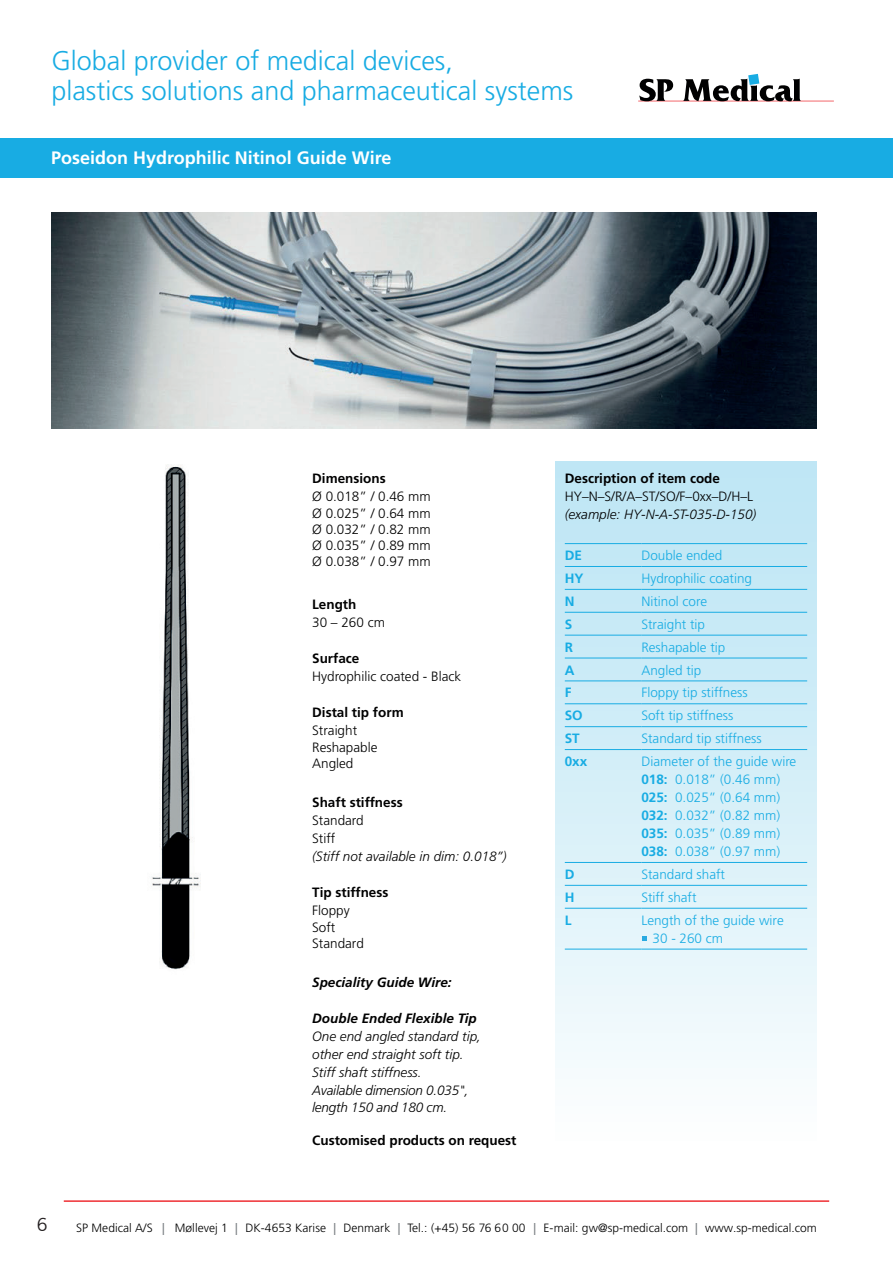
<style>
.page{position:relative;width:893px;height:1263px;background:#fff}
.page>*{position:absolute;margin:0;border:0;box-sizing:border-box;transform-origin:0 0}
.t1{font:300 27px/30px "Frutiger LT Std";color:#18ace3}
.t2{font:700 18px "Frutiger LT Std";color:#fff}
.t3{font:18px "News Gothic BT";color:#231f20}
.t4{font:300 13.5px/18px "Frutiger LT Std";color:#18ace3}
.t5{font:300 13.5px/16.2px "Frutiger LT Std";color:#000001}
.t6{font:italic 300 13.5px/18px "Frutiger LT Std";color:#000001}
.t7{font:700 13.5px "Frutiger LT Std";color:#000001}
.t8{font:italic 700 13.5px "Frutiger LT Std";color:#000001}
.t9{font:700 13.5px "Frutiger LT Std";color:#18ace3}
.t10{font:300 12px "Frutiger LT Std";letter-spacing:.005em;color:#000001}
.s1{font-weight:700}
.s2{font-weight:400;color:#767b7f}
</style>
<div class="page">
<div style="left:556px;top:461px;width:261px;height:684px;background:linear-gradient(to bottom,#b8e4f4,#fafdfe)"></div>
<div style="left:0;top:138px;width:893px;height:39px;background:#18ace3"></div>
<svg style="left:638px;top:74px;width:196px;height:28px"></svg>
<img style="left:51px;top:212px;width:766px;height:216px">
<hr style="left:565px;top:543px;width:76px;height:1px;background:#18ace3">
<hr style="left:641px;top:543px;width:166px;height:1px;background:#18ace3">
<hr style="left:565px;top:566px;width:76px;height:1px;background:#18ace3">
<hr style="left:641px;top:566px;width:166px;height:1px;background:#18ace3">
<hr style="left:565px;top:589px;width:76px;height:1px;background:#18ace3">
<hr style="left:641px;top:589px;width:166px;height:1px;background:#18ace3">
<hr style="left:565px;top:612px;width:76px;height:1px;background:#18ace3">
<hr style="left:641px;top:612px;width:166px;height:1px;background:#18ace3">
<hr style="left:565px;top:635px;width:76px;height:1px;background:#18ace3">
<hr style="left:641px;top:635px;width:166px;height:1px;background:#18ace3">
<hr style="left:565px;top:658px;width:76px;height:1px;background:#18ace3">
<hr style="left:641px;top:658px;width:166px;height:1px;background:#18ace3">
<hr style="left:565px;top:681px;width:76px;height:1px;background:#18ace3">
<hr style="left:641px;top:681px;width:166px;height:1px;background:#18ace3">
<hr style="left:565px;top:703px;width:76px;height:1px;background:#18ace3">
<hr style="left:641px;top:703px;width:166px;height:1px;background:#18ace3">
<hr style="left:565px;top:726px;width:76px;height:1px;background:#18ace3">
<hr style="left:641px;top:726px;width:166px;height:1px;background:#18ace3">
<hr style="left:565px;top:749px;width:76px;height:1px;background:#18ace3">
<hr style="left:641px;top:749px;width:166px;height:1px;background:#18ace3">
<hr style="left:565px;top:862px;width:76px;height:1px;background:#18ace3">
<hr style="left:641px;top:862px;width:166px;height:1px;background:#18ace3">
<hr style="left:565px;top:885px;width:76px;height:1px;background:#18ace3">
<hr style="left:641px;top:885px;width:166px;height:1px;background:#18ace3">
<hr style="left:565px;top:908px;width:76px;height:1px;background:#18ace3">
<hr style="left:641px;top:908px;width:166px;height:1px;background:#18ace3">
<hr style="left:565px;top:949px;width:76px;height:1px;background:#18ace3">
<hr style="left:641px;top:949px;width:166px;height:1px;background:#18ace3">
<img style="left:152px;top:464px;width:49px;height:506px">
<svg style="left:643px;top:937px;width:4px;height:4px"></svg>
<hr style="left:64px;top:1200px;width:765px;height:2px;background:#ee2e33">
<h1 class="t1" style="left:51px;top:46px;width:524px">Global provider of medical devices,<br>plastics solutions and pharmaceutical systems</h1>
<h2 class="t2" style="left:51px;top:148px;width:342px">Poseidon Hydrophilic Nitinol Guide Wire</h2>
<p class="t7" style="left:312px;top:471px;width:75px">Dimensions</p>
<p class="t5" style="left:312px;top:489px;width:120px;text-align:justify">Ø 0.018” / 0.46 mm Ø 0.025” / 0.64 mm Ø 0.032” / 0.82 mm Ø 0.035” / 0.89 mm Ø 0.038” / 0.97 mm</p>
<p class="t7" style="left:312px;top:597px;width:46px">Length</p>
<p class="t5" style="left:312px;top:615px;width:74px">30 – 260 cm</p>
<p class="t7" style="left:312px;top:651px;width:49px">Surface</p>
<p class="t5" style="left:312px;top:669px;width:151px">Hydrophilic coated - Black</p>
<p class="t7" style="left:312px;top:705px;width:93px">Distal tip form</p>
<p class="t5" style="left:312px;top:723px;width:67px">Straight<br>Reshapable<br>Angled</p>
<p class="t7" style="left:312px;top:795px;width:92px">Shaft stiffness</p>
<p class="t5" style="left:312px;top:812px;width:53px;line-height:18px">Standard<br>Stiff</p>
<p class="t6" style="left:312px;top:848px;width:196px">(Stiff not available in dim: 0.018”)</p>
<p class="t7" style="left:312px;top:885px;width:78px">Tip stiffness</p>
<p class="t5" style="left:312px;top:903px;width:53px">Floppy<br>Soft<br>Standard</p>
<p class="t8" style="left:312px;top:975px;width:141px">Speciality Guide Wire:</p>
<p class="t8" style="left:312px;top:1011px;width:166px">Double Ended Flexible Tip</p>
<p class="t6" style="left:312px;top:1028px;width:170px">One end angled standard tip, other end straight soft tip.<br>Stiff shaft stiffness.<br>Available dimension 0.035",</p>
<p class="t6" style="left:312px;top:1098px;width:136px">length 150 and 180 cm.</p>
<p class="t7" style="left:312px;top:1132px;width:206px">Customised products on request</p>
<p class="t7" style="left:565px;top:471px;width:157px">Description of item code</p>
<p class="t5" style="left:565px;top:489px;width:190px">HY–N–S/R/A–ST/SO/F–0xx–D/H–L</p>
<p class="t6" style="left:565px;top:506px;width:193px">(example: HY-N-A-ST-035-D-150)</p>
<p class="t9" style="left:565px;top:547px;width:19px">DE</p>
<p class="t4" style="left:641px;top:547px;width:83px">Double ended</p>
<p class="t9" style="left:565px;top:570px;width:20px">HY</p>
<p class="t4" style="left:641px;top:569px;width:112px">Hydrophilic coating</p>
<p class="t9" style="left:565px;top:593px;width:11px">N</p>
<p class="t4" style="left:641px;top:592px;width:67px">Nitinol core</p>
<p class="t9" style="left:565px;top:616px;width:9px">S</p>
<p class="t4" style="left:641px;top:615px;width:65px">Straight tip</p>
<p class="t9" style="left:565px;top:639px;width:10px">R</p>
<p class="t4" style="left:641px;top:638px;width:86px">Reshapable tip</p>
<p class="t9" style="left:565px;top:662px;width:11px">A</p>
<p class="t4" style="left:641px;top:661px;width:62px">Angled tip</p>
<p class="t9" style="left:565px;top:685px;width:8px">F</p>
<p class="t4" style="left:641px;top:684px;width:108px">Floppy tip stiffness</p>
<p class="t9" style="left:565px;top:708px;width:20px">SO</p>
<p class="t4" style="left:641px;top:707px;width:94px">Soft tip stiffness</p>
<p class="t9" style="left:565px;top:730px;width:17px">ST</p>
<p class="t4" style="left:641px;top:730px;width:122px">Standard tip stiffness</p>
<p class="t9" style="left:565px;top:753px;width:24px">0xx</p>
<p class="t4" style="left:641px;top:753px;width:157px">Diameter of the guide wire<br><span class="s1">018:</span> 0.018” (0.46 mm)<br><span class="s1">025:</span> 0.025” (0.64 mm)<br><span class="s1">032:</span> 0.032” (0.82 mm)<br><span class="s1">035:</span> 0.035” (0.89 mm)<br><span class="s1">038:</span> 0.038” (0.97 mm)</p>
<p class="t9" style="left:565px;top:889px;width:11px">H</p>
<p class="t4" style="left:641px;top:888px;width:57px">Stiff shaft</p>
<p class="t9" style="left:565px;top:867px;width:11px">D</p>
<p class="t4" style="left:641px;top:866px;width:85px">Standard shaft</p>
<p class="t9" style="left:565px;top:912px;width:8px">L</p>
<p class="t4" style="left:653px;top:911px;width:133px;text-indent:-11px">Length of the guide wire<br>30 - 260 cm</p>
<h2 class="t3" style="left:37px;top:1214px;width:12px">6</h2>
<p class="t10" style="left:76px;top:1221px;width:742px">SP Medical A/S <span class="s2">|</span> Møllevej 1 <span class="s2">|</span> DK-4653 Karise <span class="s2">|</span> Denmark <span class="s2">|</span> Tel.: (+45) 56 76 60 00 <span class="s2">|</span> E-mail: gw@sp-medical.com <span class="s2">|</span> www.sp-medical.com</p>
</div>
